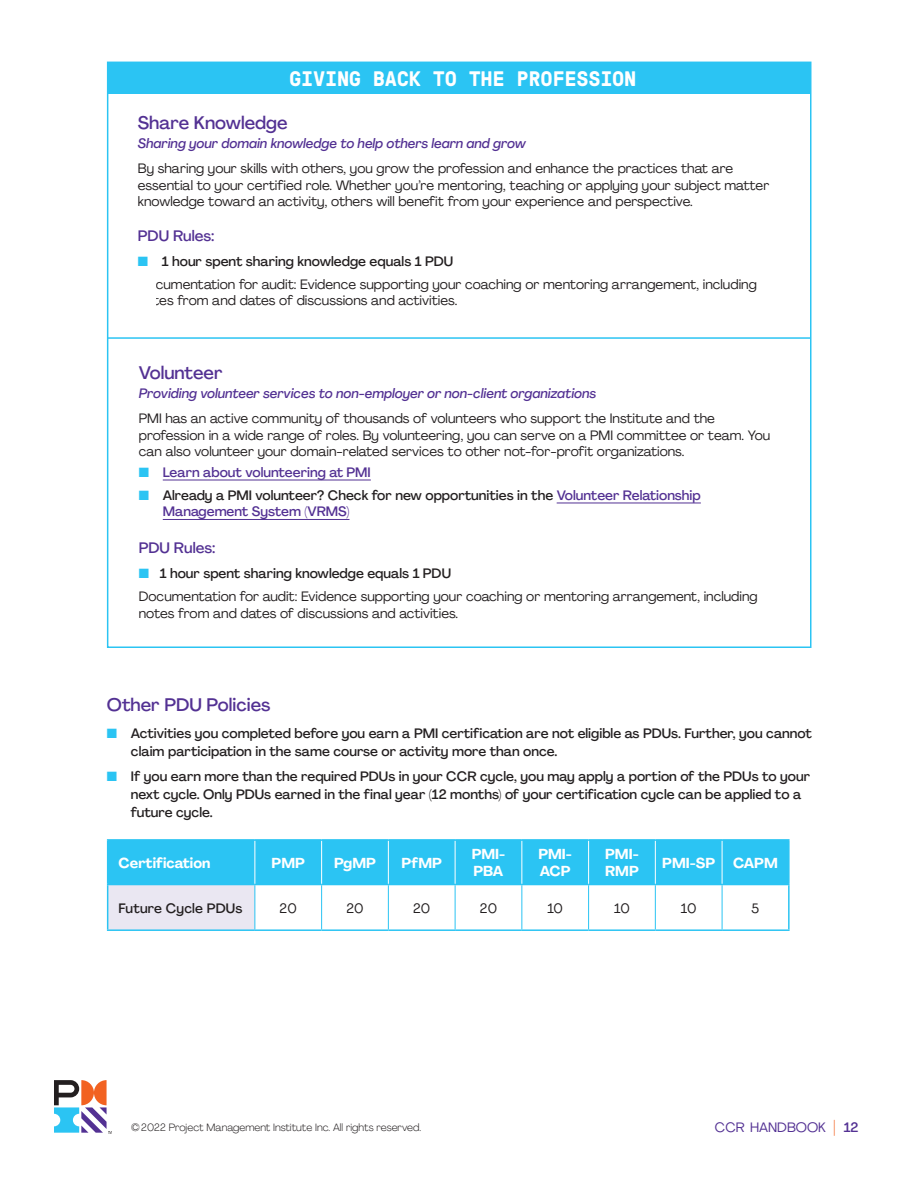
<style>
.page{position:relative;width:918px;height:1188px;background:#fff}
.page>*{position:absolute;margin:0;border:0;box-sizing:border-box;transform-origin:0 0}
.Tabs_2{font:700 21px "GT Pressura Mono";letter-spacing:.02em;color:#fff}
.SESSION_NAME{font:500 18px "Agrandir";color:#533193}
.SESSION_NAME-2{font:500 15px "Agrandir";color:#533193}
.Body{font:700 14.25px/16.5px "Agrandir";color:#fff}
.Body-2{font:13.5px/16.5px "Agrandir";color:#231f20}
.Body-3{font:500 13.5px/18px "Agrandir";color:#231f20}
.SESSION_NAME-3{font:italic 500 13.5px "Agrandir";color:#533193}
.t1{font:500 13.5px "Agrandir";color:#533193}
.t2{font:13.5px "Agrandir";color:#533193}
.t3{font:300 10.5px "Agrandir";color:#231f20}
.s1{color:#2bc4f3}
.s2{color:#533193}
.s3{font-size:16.5px;color:#f26221}
.s4{font-weight:500}
</style>
<div class="page">
<svg style="left:54px;top:1080px;width:58px;height:54px"></svg>
<div style="left:108px;top:62px;width:703px;height:32px;background:#2bc4f3"></div>
<hr style="left:107px;top:337px;width:704px;height:2px;background:#2bc4f3">
<hr style="left:163px;top:480px;width:208px;height:1px;background:#533193">
<hr style="left:557px;top:503px;width:144px;height:1px;background:#533193">
<hr style="left:163px;top:519px;width:187px;height:1px;background:#533193">
<div style="left:108px;top:841px;width:680px;height:43px;background:#2bc4f3"></div>
<div style="left:108px;top:885px;width:147px;height:45px;background:#eae7f2"></div>
<hr style="left:107px;top:884px;width:148px;height:1px;background:#2bc4f3">
<hr style="left:255px;top:884px;width:67px;height:1px;background:#2bc4f3">
<hr style="left:322px;top:884px;width:66px;height:1px;background:#2bc4f3">
<hr style="left:388px;top:884px;width:67px;height:1px;background:#2bc4f3">
<hr style="left:455px;top:884px;width:67px;height:1px;background:#2bc4f3">
<hr style="left:522px;top:884px;width:67px;height:1px;background:#2bc4f3">
<hr style="left:589px;top:884px;width:66px;height:1px;background:#2bc4f3">
<hr style="left:655px;top:884px;width:67px;height:1px;background:#2bc4f3">
<hr style="left:722px;top:884px;width:68px;height:1px;background:#2bc4f3">
<hr style="left:107px;top:885px;width:1px;height:44px;background:#2bc4f3">
<hr style="left:788px;top:885px;width:2px;height:44px;background:#2bc4f3">
<hr style="left:107px;top:929px;width:148px;height:2px;background:#2bc4f3">
<hr style="left:255px;top:929px;width:67px;height:2px;background:#2bc4f3">
<hr style="left:322px;top:929px;width:66px;height:2px;background:#2bc4f3">
<hr style="left:388px;top:929px;width:67px;height:2px;background:#2bc4f3">
<hr style="left:455px;top:929px;width:67px;height:2px;background:#2bc4f3">
<hr style="left:522px;top:929px;width:67px;height:2px;background:#2bc4f3">
<hr style="left:589px;top:929px;width:66px;height:2px;background:#2bc4f3">
<hr style="left:655px;top:929px;width:67px;height:2px;background:#2bc4f3">
<hr style="left:722px;top:929px;width:68px;height:2px;background:#2bc4f3">
<hr style="left:255px;top:885px;width:1px;height:44px;background:#2bc4f3">
<hr style="left:321px;top:885px;width:1px;height:44px;background:#2bc4f3">
<hr style="left:388px;top:885px;width:1px;height:44px;background:#2bc4f3">
<hr style="left:455px;top:885px;width:1px;height:44px;background:#2bc4f3">
<hr style="left:522px;top:885px;width:1px;height:44px;background:#2bc4f3">
<hr style="left:588px;top:885px;width:1px;height:44px;background:#2bc4f3">
<hr style="left:655px;top:885px;width:1px;height:44px;background:#2bc4f3">
<hr style="left:255px;top:841px;width:1px;height:43px;background:#fff">
<hr style="left:321px;top:841px;width:1px;height:43px;background:#fff">
<hr style="left:388px;top:841px;width:1px;height:43px;background:#fff">
<hr style="left:455px;top:841px;width:1px;height:43px;background:#fff">
<hr style="left:521px;top:841px;width:1px;height:43px;background:#fff">
<hr style="left:588px;top:841px;width:1px;height:43px;background:#fff">
<hr style="left:655px;top:841px;width:1px;height:43px;background:#fff">
<hr style="left:722px;top:841px;width:1px;height:43px;background:#fff">
<hr style="left:722px;top:885px;width:1px;height:44px;background:#2bc4f3">
<hr style="left:107px;top:839px;width:148px;height:2px;background:#2bc4f3">
<hr style="left:107px;top:841px;width:1px;height:43px;background:#2bc4f3">
<hr style="left:255px;top:839px;width:67px;height:2px;background:#2bc4f3">
<hr style="left:322px;top:839px;width:66px;height:2px;background:#2bc4f3">
<hr style="left:388px;top:839px;width:67px;height:2px;background:#2bc4f3">
<hr style="left:455px;top:839px;width:67px;height:2px;background:#2bc4f3">
<hr style="left:522px;top:839px;width:67px;height:2px;background:#2bc4f3">
<hr style="left:589px;top:839px;width:66px;height:2px;background:#2bc4f3">
<hr style="left:655px;top:839px;width:67px;height:2px;background:#2bc4f3">
<hr style="left:722px;top:839px;width:68px;height:2px;background:#2bc4f3">
<hr style="left:788px;top:841px;width:2px;height:43px;background:#2bc4f3">
<p class="Tabs_2" style="left:289px;top:67px;width:348px">GIVING BACK TO THE PROFESSION</p>
<p class="SESSION_NAME" style="left:138px;top:111px;width:151px">Share Knowledge</p>
<p class="SESSION_NAME-3" style="left:138px;top:135px;width:390px">Sharing your domain knowledge to help others learn and grow</p>
<p class="Body-2" style="left:138px;top:160px;width:633px">By sharing your skills with others, you grow the profession and enhance the practices that are essential to your certified role. Whether you’re mentoring, teaching or applying your subject matter knowledge toward an activity, others will benefit from your experience and perspective.</p>
<p class="SESSION_NAME-2" style="left:138px;top:226px;width:78px">PDU Rules:</p>
<p class="Body-3" style="left:138px;top:252px;width:317px"><span class="s1">■</span> 1 hour spent sharing knowledge equals 1 PDU</p>
<p class="Body-2" style="left:138px;top:276px;width:620px">Documentation for audit: Evidence supporting your coaching or mentoring arrangement, including notes from and dates of discussions and activities.</p>
<p class="SESSION_NAME" style="left:139px;top:361px;width:85px">Volunteer</p>
<p class="SESSION_NAME-3" style="left:139px;top:385px;width:459px">Providing volunteer services to non-employer or non-client organizations</p>
<p class="Body-2" style="left:139px;top:410px;width:633px">PMI has an active community of thousands of volunteers who support the Institute and the profession in a wide range of roles. By volunteering, you can serve on a PMI committee or team. You can also volunteer your domain-related services to other not-for-profit organizations.</p>
<p class="t1" style="left:139px;top:464px;width:234px"><span class="s1">■</span> Learn about volunteering at PMI</p>
<p class="Body-3" style="left:163px;top:487px;width:540px;line-height:16.5px;text-indent:-24px"><span class="s1">■</span> Already a PMI volunteer? Check for new opportunities in the <span class="s2">Volunteer Relationship<br>Management System (VRMS)</span></p>
<p class="SESSION_NAME-2" style="left:139px;top:538px;width:78px">PDU Rules:</p>
<p class="Body-3" style="left:139px;top:564px;width:314px"><span class="s1">■</span> 1 hour spent sharing knowledge equals 1 PDU</p>
<p class="Body-2" style="left:139px;top:588px;width:620px">Documentation for audit: Evidence supporting your coaching or mentoring arrangement, including notes from and dates of discussions and activities.</p>
<p class="SESSION_NAME" style="left:107px;top:694px;width:165px">Other PDU Policies</p>
<p class="Body-3" style="left:131px;top:724px;width:683px;text-indent:-24px"><span class="s1">■</span> Activities you completed before you earn a PMI certification are not eligible as PDUs. Further, you cannot claim participation in the same course or activity more than once.</p>
<p class="Body-3" style="left:131px;top:767px;width:681px;text-indent:-24px"><span class="s1">■</span> If you earn more than the required PDUs in your CCR cycle, you may apply a portion of the PDUs to your next cycle. Only PDUs earned in the final year (12 months) of your certification cycle can be applied to a future cycle.</p>
<p class="Body" style="left:118px;top:854px;width:94px">Certification</p>
<p class="Body" style="left:272px;top:854px;width:35px">PMP</p>
<p class="Body" style="left:334px;top:854px;width:43px">PgMP</p>
<p class="Body" style="left:402px;top:854px;width:42px">PfMP</p>
<p class="Body" style="left:472px;top:846px;width:35px">PMI-<br>PBA</p>
<p class="Body" style="left:538px;top:846px;width:35px">PMI-<br>ACP</p>
<p class="Body" style="left:605px;top:846px;width:35px">PMI-<br>RMP</p>
<p class="Body" style="left:662px;top:854px;width:54px">PMI-SP</p>
<p class="Body" style="left:733px;top:854px;width:46px">CAPM</p>
<p class="Body-3" style="left:118px;top:899px;width:125px">Future Cycle PDUs</p>
<p class="Body-2" style="left:280px;top:900px;width:19px">20</p>
<p class="Body-2" style="left:346px;top:900px;width:19px">20</p>
<p class="Body-2" style="left:413px;top:900px;width:19px">20</p>
<p class="Body-2" style="left:480px;top:900px;width:19px">20</p>
<p class="Body-2" style="left:547px;top:900px;width:17px">10</p>
<p class="Body-2" style="left:614px;top:900px;width:17px">10</p>
<p class="Body-2" style="left:681px;top:900px;width:17px">10</p>
<p class="Body-2" style="left:752px;top:900px;width:9px">5</p>
<p class="t3" style="left:131px;top:1121px;width:292px">© 2022 Project Management Institute Inc. All rights reserved.</p>
<p class="t2" style="left:715px;top:1119px;width:145px">CCR HANDBOOK <span class="s3">|</span> <span class="s4">12</span></p>
</div>
